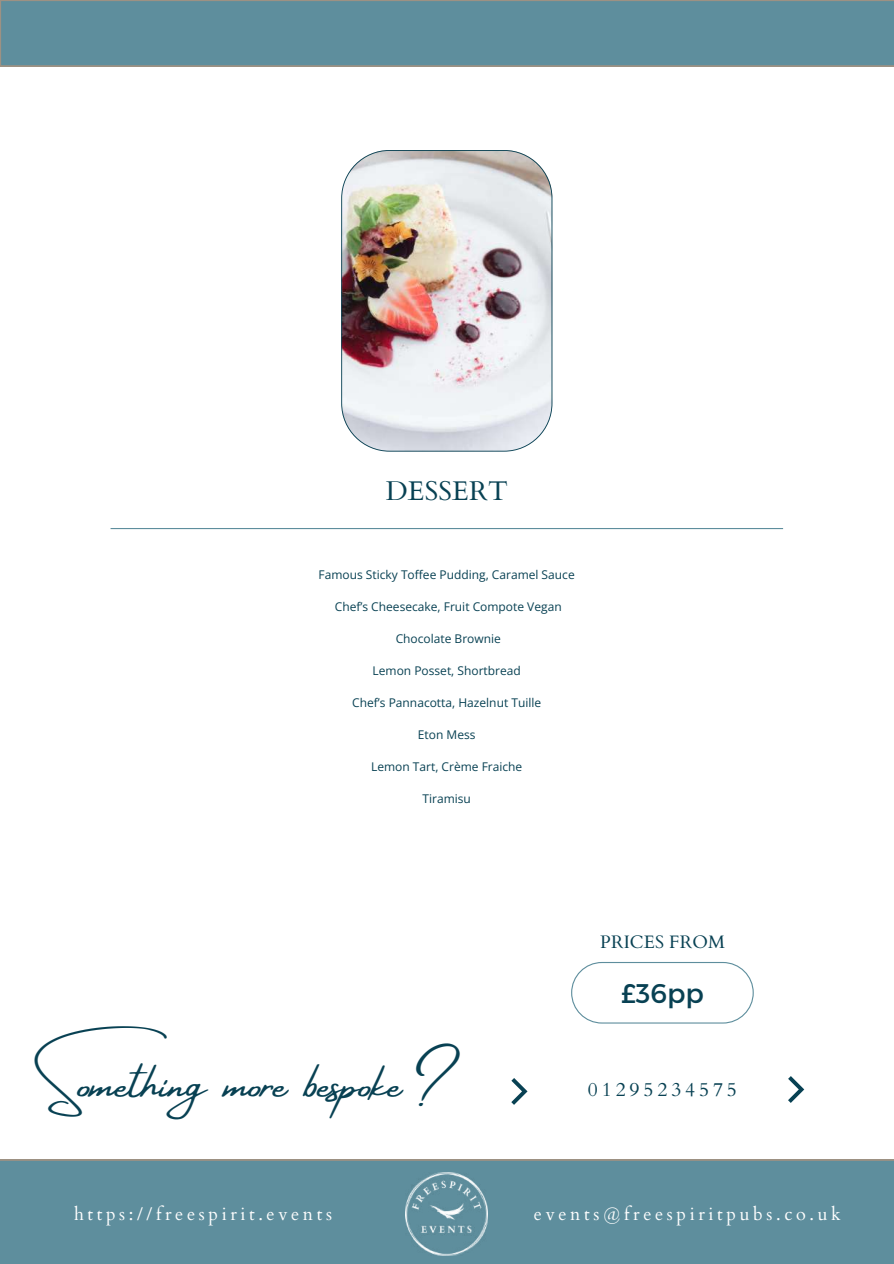
<style>
.page{position:relative;width:894px;height:1264px;background:#fff}
.page>*{position:absolute;margin:0;border:0;box-sizing:border-box;transform-origin:0 0}
.t1{font:48px "Amsterdam Four";color:#084153}
.t2{font:27px "Cardo";letter-spacing:.01em;color:#084153}
.t3{font:27px "Montserrat";color:#084153}
.t4{font:19.5px "Cardo";letter-spacing:.2em;color:#084153}
.t5{font:18px "Cardo";letter-spacing:.2em;color:#fff}
.t6{font:18px "Cardo";letter-spacing:.01em;color:#084153}
.t7{font:12px "Open Sans";color:#084153}
</style>
<div class="page">
<div style="left:0;top:0;width:893px;height:66px;background:#5e8e9d"></div>
<div style="left:0;top:1159px;width:893px;height:104px;background:#5e8e9d"></div>
<img style="left:341px;top:150px;width:211px;height:301px">
<hr style="left:110px;top:528px;width:672px;height:1px;background:#5e8e9d">
<svg style="left:511px;top:1078px;width:16px;height:26px"></svg>
<svg style="left:788px;top:1076px;width:16px;height:26px"></svg>
<img style="left:405px;top:1172px;width:82px;height:83px">
<svg style="left:571px;top:962px;width:182px;height:61px"></svg>
<h2 class="t2" style="left:385px;top:473px;width:124px">DESSERT</h2>
<p class="t7" style="left:318px;top:566px;width:257px">Famous Sticky Toffee Pudding, Caramel Sauce</p>
<p class="t7" style="left:335px;top:598px;width:228px">Chef’s Cheesecake, Fruit Compote Vegan</p>
<p class="t7" style="left:395px;top:630px;width:107px">Chocolate Brownie</p>
<p class="t7" style="left:372px;top:662px;width:150px">Lemon Posset, Shortbread</p>
<p class="t7" style="left:352px;top:694px;width:190px">Chef’s Pannacotta, Hazelnut Tuille</p>
<p class="t7" style="left:418px;top:726px;width:59px">Eton Mess</p>
<p class="t7" style="left:371px;top:758px;width:153px">Lemon Tart, Crème Fraiche</p>
<p class="t7" style="left:422px;top:790px;width:50px">Tiramisu</p>
<h1 class="t1" style="left:44px;top:1057px;width:406px">Something more bespoke?</h1>
<h3 class="t6" style="left:600px;top:930px;width:126px">PRICES FROM</h3>
<h2 class="t3" style="left:621px;top:976px;width:84px">£36pp</h2>
<h3 class="t4" style="left:587px;top:1076px;width:150px">01295234575</h3>
<h3 class="t5" style="left:74px;top:1202px;width:259px">https://freespirit.events</h3>
<h3 class="t5" style="left:534px;top:1202px;width:308px">events@freespiritpubs.co.uk</h3>
</div>
